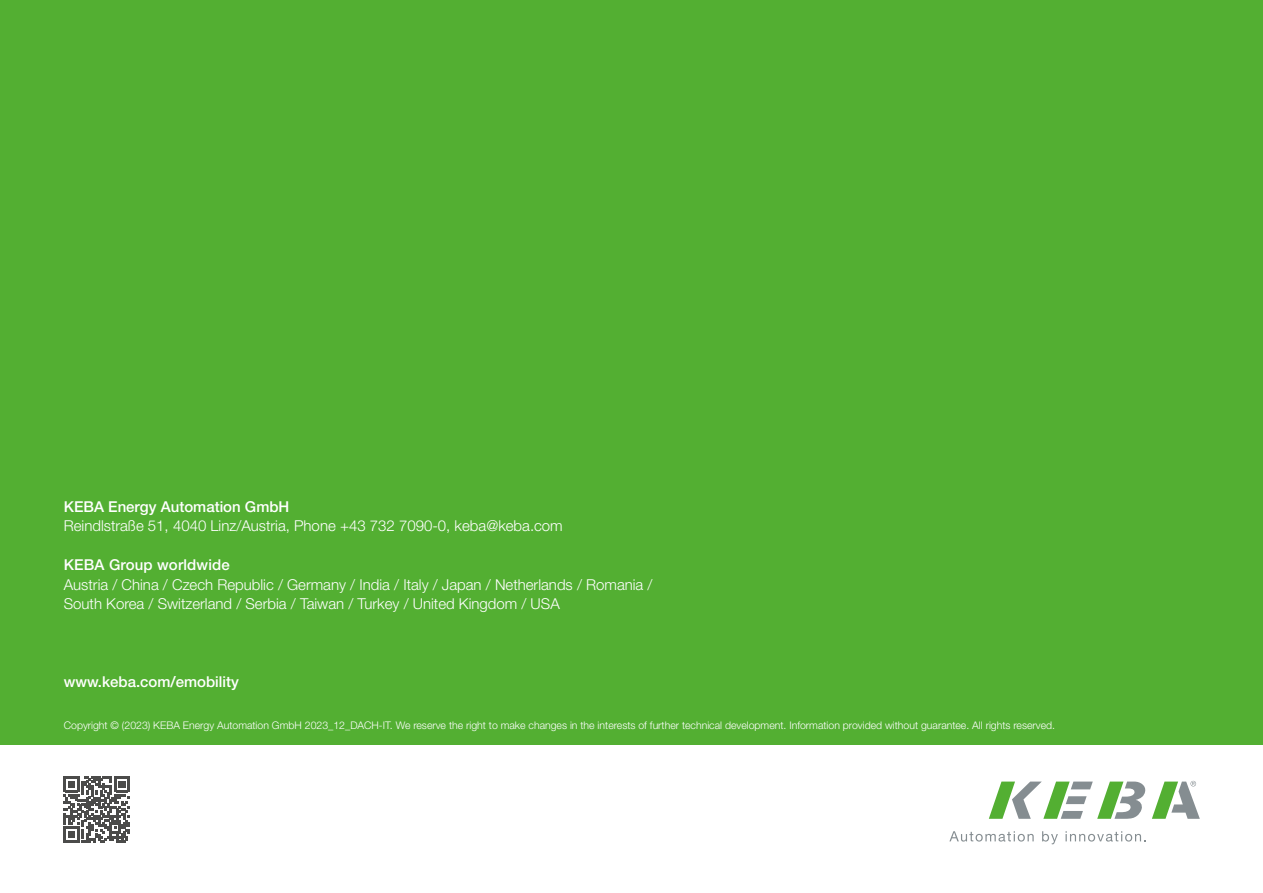
<style>
.page{position:relative;width:1263px;height:893px;background:#fff}
.page>*{position:absolute;margin:0;border:0;box-sizing:border-box;transform-origin:0 0}
.t1{font:300 15px/19.5px "Helvetica Neue LT Pro";color:#fff}
.t2{font:500 15px "Helvetica Neue LT Pro";color:#fff}
.t3{font:300 10.5px "Helvetica Neue LT Pro";color:#fff}
</style>
<div class="page">
<div style="left:0;top:0;width:1263px;height:744px;background:#53af32"></div>
<svg style="left:989px;top:782px;width:157px;height:37px"></svg>
<svg style="left:1152px;top:781px;width:48px;height:38px"></svg>
<svg style="left:949px;top:831px;width:85px;height:11px"></svg>
<svg style="left:1042px;top:831px;width:16px;height:13px"></svg>
<svg style="left:1065px;top:831px;width:81px;height:11px"></svg>
<svg style="left:63px;top:776px;width:67px;height:67px"></svg>
<p class="t2" style="left:64px;top:498px;width:227px">KEBA Energy Automation GmbH</p>
<p class="t1" style="left:64px;top:516px;width:500px">Reindlstraße 51, 4040 Linz/Austria, Phone +43 732 7090-0, keba@keba. com</p>
<p class="t2" style="left:64px;top:556px;width:167px">KEBA Group worldwide</p>
<p class="t1" style="left:64px;top:575px;width:590px">Austria / China / Czech Republic / Germany / India / Italy / Japan / Netherlands / Romania /<br>South Korea / Switzerland / Serbia / Taiwan / Turkey / United Kingdom / USA</p>
<p class="t2" style="left:64px;top:673px;width:177px">www.keba.com/emobility</p>
<p class="t3" style="left:64px;top:719px;width:991px">Copyright © (2023) KEBA Energy Automation GmbH 2023_12_DACH-IT. We reserve the right to make changes in the interests of further technical development. Information provided without guarantee. All rights reserved.</p>
</div>
